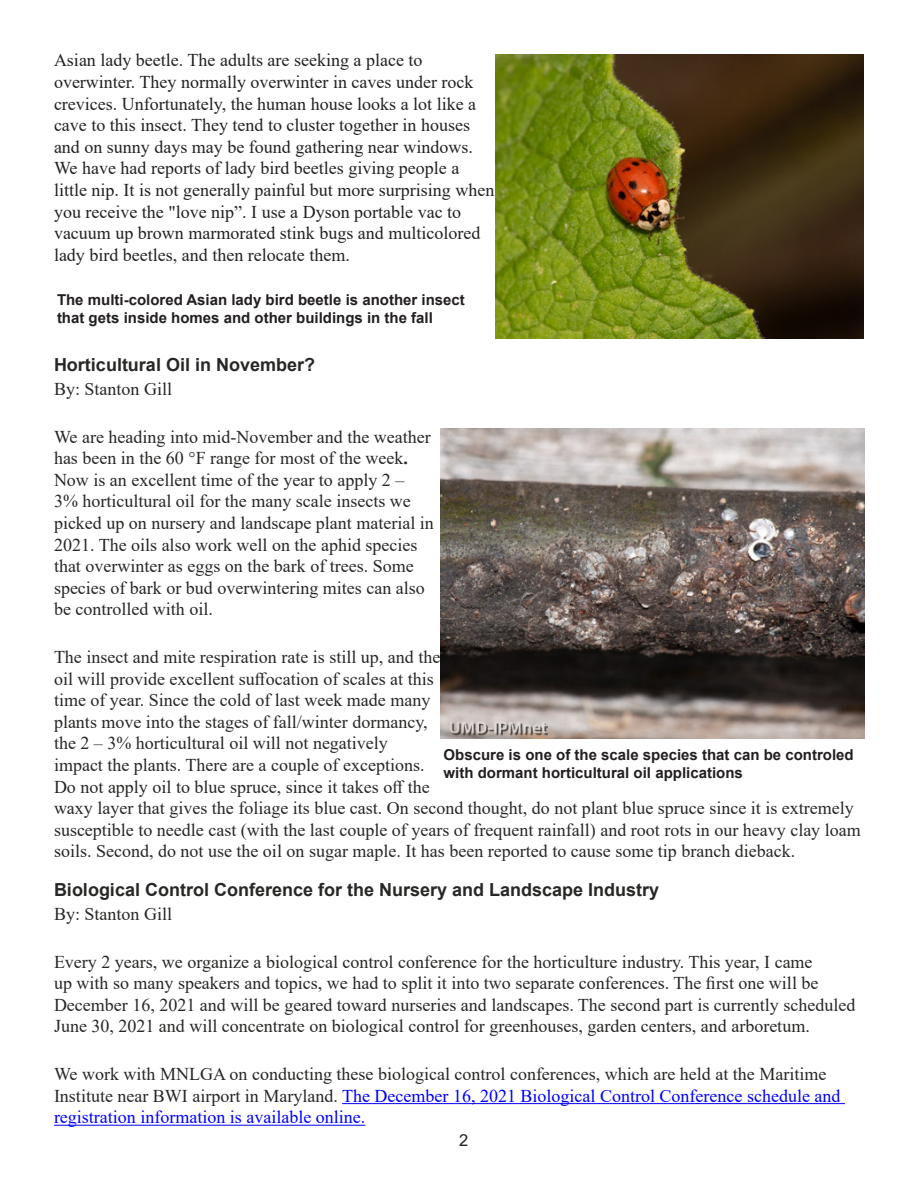
<style>
.page{position:relative;width:918px;height:1188px;background:#fff}
.page>*{position:absolute;margin:0;border:0;box-sizing:border-box;transform-origin:0 0}
.t1{font:18px/21.6px "Times New Roman";color:#272725}
.t2{font:18px/21.6px "Times New Roman";color:#222}
.t3{font:700 18px "Arial";color:#272725}
.t4{font:16.5px "Arial";color:#231f20}
.Photo_credit{font:700 15px/18px "Arial";color:#231f20}
.s1{font-weight:700}
.s2{color:#00f}
</style>
<div class="page">
<img style="left:441px;top:428px;width:423px;height:311px">
<img style="left:495px;top:54px;width:369px;height:284px">
<hr style="left:342px;top:1103px;width:503px;height:1px;background:#00f">
<hr style="left:54px;top:1125px;width:311px;height:1px;background:#00f">
<p class="t2" style="left:54px;top:49px;width:442px">Asian lady beetle. The adults are seeking a place to overwinter. They normally overwinter in caves under rock crevices. Unfortunately, the human house looks a lot like a cave to this insect. They tend to cluster together in houses and on sunny days may be found gathering near windows.<br>We have had reports of lady bird beetles giving people a little nip. It is not generally painful but more surprising when you receive the "love nip”. I use a Dyson portable vac to vacuum up brown marmorated stink bugs and multicolored lady bird beetles, and then relocate them.</p>
<p class="Photo_credit" style="left:57px;top:290px;width:409px">The multi-colored Asian lady bird beetle is another insect that gets inside homes and other buildings in the fall</p>
<p class="t3" style="left:54px;top:352px;width:263px">Horticultural Oil in November?</p>
<p class="t1" style="left:54px;top:377px;width:120px">By: Stanton Gill</p>
<p class="t1" style="left:54px;top:425px;width:381px">We are heading into mid-November and the weather has been in the 60 °F range for most of the week<span class="s1">.<br></span>Now is an excellent time of the year to apply 2 –<br>3% horticultural oil for the many scale insects we picked up on nursery and landscape plant material in 2021. The oils also work well on the aphid species that overwinter as eggs on the bark of trees. Some species of bark or bud overwintering mites can also be controlled with oil.</p>
<p class="t1" style="left:54px;top:646px;width:808px">The insect and mite respiration rate is still up, and the<br>oil will provide excellent suffocation of scales at this<br>time of year. Since the cold of last week made many<br>plants move into the stages of fall/winter dormancy,<br>the 2 – 3% horticultural oil will not negatively<br>impact the plants. There are a couple of exceptions.<br>Do not apply oil to blue spruce, since it takes off the<br>waxy layer that gives the foliage its blue cast. On second thought, do not plant blue spruce since it is extremely susceptible to needle cast (with the last couple of years of frequent rainfall) and root rots in our heavy clay loam soils. Second, do not use the oil on sugar maple. It has been reported to cause some tip branch dieback.</p>
<p class="Photo_credit" style="left:444px;top:746px;width:412px">Obscure is one of the scale species that can be controled with dormant horticultural oil applications</p>
<p class="t3" style="left:54px;top:877px;width:607px">Biological Control Conference for the Nursery and Landscape Industry</p>
<p class="t1" style="left:54px;top:902px;width:120px">By: Stanton Gill</p>
<p class="t1" style="left:54px;top:950px;width:803px">Every 2 years, we organize a biological control conference for the horticulture industry. This year, I came<br>up with so many speakers and topics, we had to split it into two separate conferences. The first one will be December 16, 2021 and will be geared toward nurseries and landscapes. The second part is currently scheduled June 30, 2021 and will concentrate on biological control for greenhouses, garden centers, and arboretum.</p>
<p class="t1" style="left:54px;top:1063px;width:788px">We work with MNLGA on conducting these biological control conferences, which are held at the Maritime<br>Institute near BWI airport in Maryland. <span class="s2">The December 16, 2021 Biological Control Conference schedule and registration information is available online.</span></p>
<p class="t4" style="left:459px;top:1129px;width:11px">2</p>
</div>
